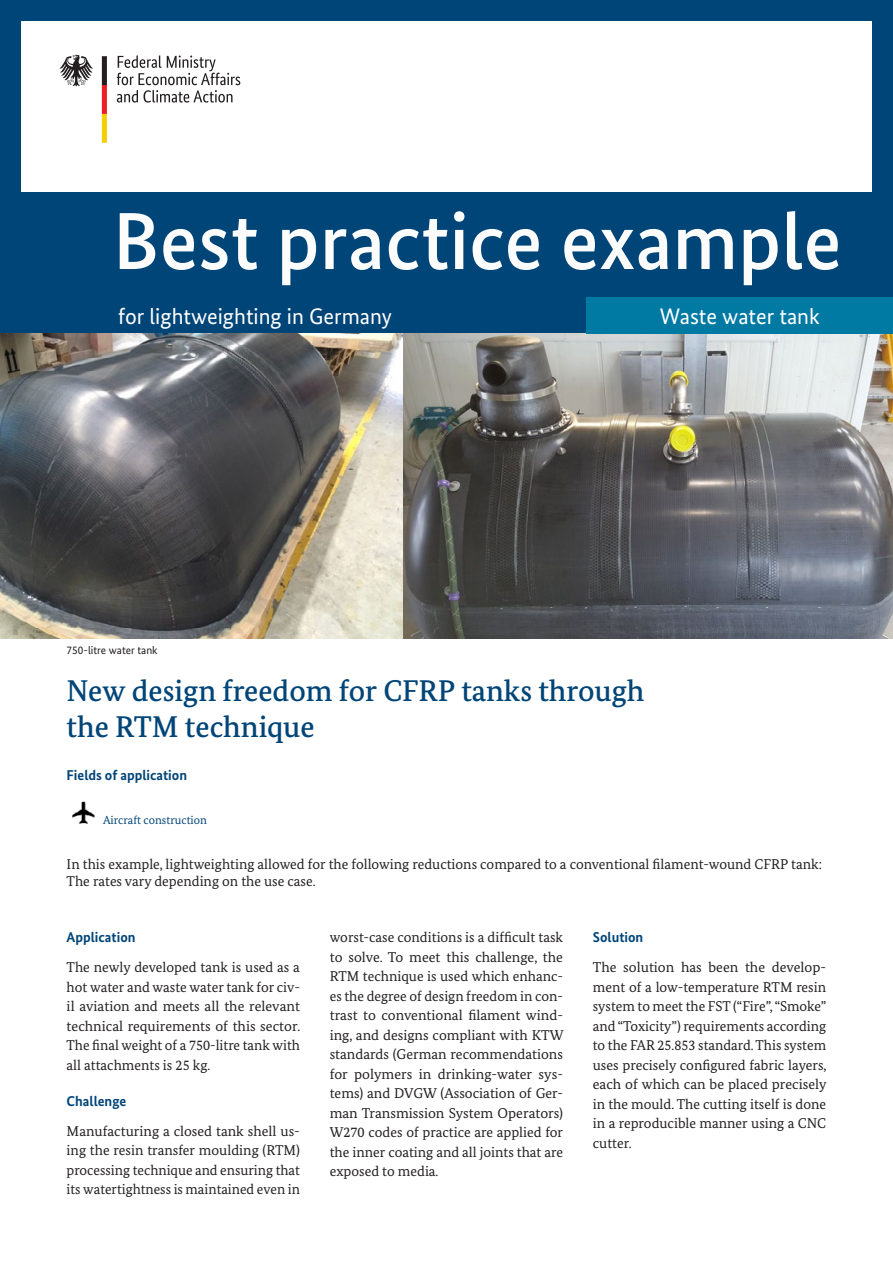
<style>
.page{position:relative;width:893px;height:1263px;background:#fff}
.page>*{position:absolute;margin:0;border:0;box-sizing:border-box;transform-origin:0 0}
.t1{font:500 81px "Bundes Sans";color:#fcfcfc}
.t2{font:500 30px/36px "Bundes Serif";color:#004578}
.t3{font:22.5px "Bundes Sans";color:#fff}
.t4{font:14.25px/19.5px "Bundes Serif";color:#231f20;text-align:justify}
.t5{font:700 14.25px "Bundes Sans";color:#004578}
.t6{font:11.55px "Bundes Serif";color:#004578}
.t7{font:11.25px "Bundes Sans";color:#231f20}
</style>
<div class="page">
<div style="left:0;top:0;width:893px;height:338px;background:#004578"></div>
<div style="left:22px;top:21px;width:850px;height:170px;background:#fff"></div>
<svg style="left:117px;top:55px;width:123px;height:48px"></svg>
<svg style="left:59px;top:55px;width:34px;height:31px"></svg>
<svg style="left:102px;top:56px;width:5px;height:87px"></svg>
<img style="left:0;top:334px;width:893px;height:305px">
<div style="left:587px;top:297px;width:306px;height:37px;background:#0079a3"></div>
<img style="left:72px;top:801px;width:23px;height:23px">
<h1 class="t1" style="left:113px;top:192px;width:731px">Best practice example</h1>
<h3 class="t3" style="left:118px;top:303px;width:275px">for lightweighting in Germany</h3>
<h3 class="t3" style="left:660px;top:303px;width:162px">Waste water tank</h3>
<p class="t7" style="left:67px;top:643px;width:93px">750-litre water tank</p>
<h2 class="t2" style="left:67px;top:672px;width:579px">New design freedom for CFRP tanks through the RTM technique</h2>
<p class="t5" style="left:67px;top:767px;width:122px">Fields of application</p>
<p class="t6" style="left:103px;top:813px;width:105px">Aircraft construction</p>
<p class="t4" style="left:67px;top:855px;width:757px;line-height:17.1px">In this example, lightweighting allowed for the following reductions compared to a conventional filament-wound CFRP tank:<br>The rates vary depending on the use case.</p>
<p class="t5" style="left:67px;top:929px;width:71px">Application</p>
<p class="t4" style="left:67px;top:957px;width:235px">The newly developed tank is used as a hot water and waste water tank for civ&shy;il aviation and meets all the relevant technical requirements of this sector.<br>The final weight of a 750-litre tank with all attachments is 25 kg.</p>
<p class="t5" style="left:67px;top:1092px;width:61px">Challenge</p>
<p class="t4" style="left:67px;top:1121px;width:235px">Manufacturing a closed tank shell us&shy;ing the resin transfer moulding (RTM) processing technique and ensuring that its watertightness is maintained even in</p>
<p class="t4" style="left:330px;top:927px;width:235px">worst-case conditions is a difficult task to solve. To meet this challenge, the RTM technique is used which enhanc&shy;es the degree of design freedom in con&shy;trast to conventional filament wind&shy;ing, and designs compliant with KTW standards (German recommendations for polymers in drinking-water sys&shy;tems) and DVGW (Association of Ger&shy;man Transmission System Operators)<br>W270 codes of practice are applied for the inner coating and all joints that are exposed to media.</p>
<p class="t5" style="left:593px;top:929px;width:52px">Solution</p>
<p class="t4" style="left:593px;top:957px;width:235px">The solution has been the develop&shy;ment of a low-temperature RTM resin system to meet the FST (“Fire”, “Smoke” and “Toxicity”) requirements according to the FAR 25.853 standard. This system uses precisely configured fabric layers, each of which can be placed precisely in the mould. The cutting itself is done in a reproducible manner using a CNC cutter.</p>
</div>
